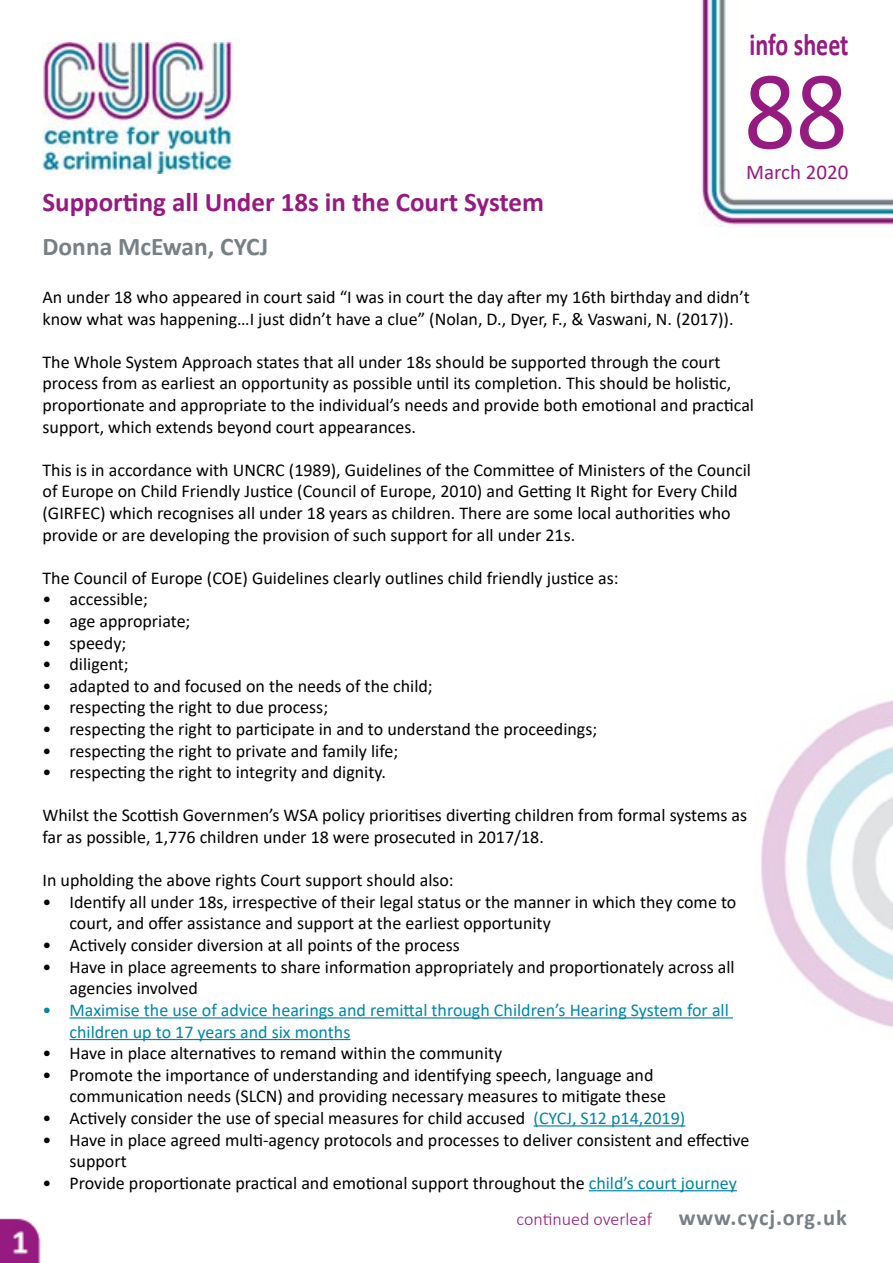
<style>
.page{position:relative;width:893px;height:1263px;background:#fff}
.page>*{position:absolute;margin:0;border:0;box-sizing:border-box;transform-origin:0 0}
.t1{font:113.25px "Calibri";color:#951b81;scale:.9 1}
.t2{font:700 31.2px "Calibri";color:#951b81;scale:.77 1}
.t3{font:700 27px "Calibri";color:#951b81}
.t4{font:700 25.5px "Calibri";color:#778085}
.t5{font:21px "Calibri";color:#951b81}
.t6{font:18px/21.6px "Calibri";color:#000}
.t7{font:18px/21.6px "Calibri";color:#0086a8}
.s1{color:#0086a8}
.s2{font-weight:300;color:#951b81}
.s3{font-weight:700;font-size:22.5px;color:#778085}
</style>
<div class="page">
<img style="left:697px;top:0;width:196px;height:226px">
<img style="left:43px;top:43px;width:191px;height:131px">
<img style="left:761px;top:700px;width:132px;height:327px">
<hr style="left:70px;top:1017px;width:663px;height:1px;background:#0086a8">
<hr style="left:70px;top:1039px;width:280px;height:1px;background:#0086a8">
<hr style="left:534px;top:1125px;width:151px;height:1px;background:#0086a8">
<hr style="left:596px;top:1190px;width:141px;height:1px;background:#0086a8">
<img style="left:0;top:1218px;width:41px;height:45px">
<h3 class="t3" style="left:43px;top:182px;width:503px">Supporting all Under 18s in the Court System</h3>
<h3 class="t4" style="left:43px;top:228px;width:227px">Donna McEwan, CYCJ</h3>
<h2 class="t2" style="left:750px;top:22px;width:130px">info sheet</h2>
<h1 class="t1" style="left:744px;top:32px;width:116px">88</h1>
<p class="t5" style="left:746px;top:157px;width:104px">March 2020</p>
<p class="t6" style="left:43px;top:286px;width:709px">An under 18 who appeared in court said “I was in court the day after my 16th birthday and didn’t know what was happening…I just didn’t have a clue” (Nolan, D., Dyer, F., &amp; Vaswani, N. (2017)).</p>
<p class="t6" style="left:43px;top:351px;width:713px">The Whole System Approach states that all under 18s should be supported through the court process from as earliest an opportunity as possible until its completion. This should be holistic, proportionate and appropriate to the individual’s needs and provide both emotional and practical support, which extends beyond court appearances.</p>
<p class="t6" style="left:43px;top:459px;width:710px">This is in accordance with UNCRC (1989), Guidelines of the Committee of Ministers of the Council of Europe on Child Friendly Justice (Council of Europe, 2010) and Getting It Right for Every Child (GIRFEC) which recognises all under 18 years as children. There are some local authorities who provide or are developing the provision of such support for all under 21s.</p>
<p class="t6" style="left:43px;top:567px;width:578px">The Council of Europe (COE) Guidelines clearly outlines child friendly justice as:</p>
<p class="t6" style="left:43px;top:588px;width:107px">• accessible;</p>
<p class="t6" style="left:43px;top:610px;width:149px">• age appropriate;</p>
<p class="t6" style="left:43px;top:631px;width:85px">• speedy;</p>
<p class="t6" style="left:43px;top:653px;width:88px">• diligent;</p>
<p class="t6" style="left:43px;top:675px;width:392px">• adapted to and focused on the needs of the child;</p>
<p class="t6" style="left:43px;top:696px;width:287px">• respecting the right to due process;</p>
<p class="t6" style="left:43px;top:718px;width:556px">• respecting the right to participate in and to understand the proceedings;</p>
<p class="t6" style="left:43px;top:739px;width:357px">• respecting the right to private and family life;</p>
<p class="t6" style="left:43px;top:761px;width:345px">• respecting the right to integrity and dignity.</p>
<p class="t6" style="left:43px;top:804px;width:706px">Whilst the Scottish Governmen’s WSA policy prioritises diverting children from formal systems as far as possible, 1,776 children under 18 were prosecuted in 2017/18.</p>
<p class="t6" style="left:43px;top:869px;width:413px">In upholding the above rights Court support should also:</p>
<p class="t6" style="left:70px;top:891px;width:668px;text-indent:-27px">• Identify all under 18s, irrespective of their legal status or the manner in which they come to court, and offer assistance and support at the earliest opportunity</p>
<p class="t6" style="left:43px;top:934px;width:419px">• Actively consider diversion at all points of the process</p>
<p class="t6" style="left:70px;top:955px;width:667px;text-indent:-27px">• Have in place agreements to share information appropriately and proportionately across all agencies involved</p>
<p class="t7" style="left:70px;top:999px;width:661px;text-indent:-27px">• Maximise the use of advice hearings and remittal through Children’s Hearing System for all children up to 17 years and six months</p>
<p class="t6" style="left:43px;top:1042px;width:461px">• Have in place alternatives to remand within the community</p>
<p class="t6" style="left:70px;top:1063px;width:598px;text-indent:-27px">• Promote the importance of understanding and identifying speech, language and communication needs (SLCN) and providing necessary measures to mitigate these</p>
<p class="t6" style="left:43px;top:1107px;width:644px">• Actively consider the use of special measures for child accused <span class="s1">(CYCJ, S12 p14,2019)</span></p>
<p class="t6" style="left:70px;top:1128px;width:681px;text-indent:-27px">• Have in place agreed multi-agency protocols and processes to deliver consistent and effective support</p>
<p class="t6" style="left:517px;top:1164px;width:332px;line-height:35.8px;text-indent:-474px">• Provide proportionate practical and emotional support throughout the <span class="s1">child’s court journey<br></span><span class="s2">continued overleaf</span> <span class="s3">www.cycj.org.uk</span></p>
</div>
